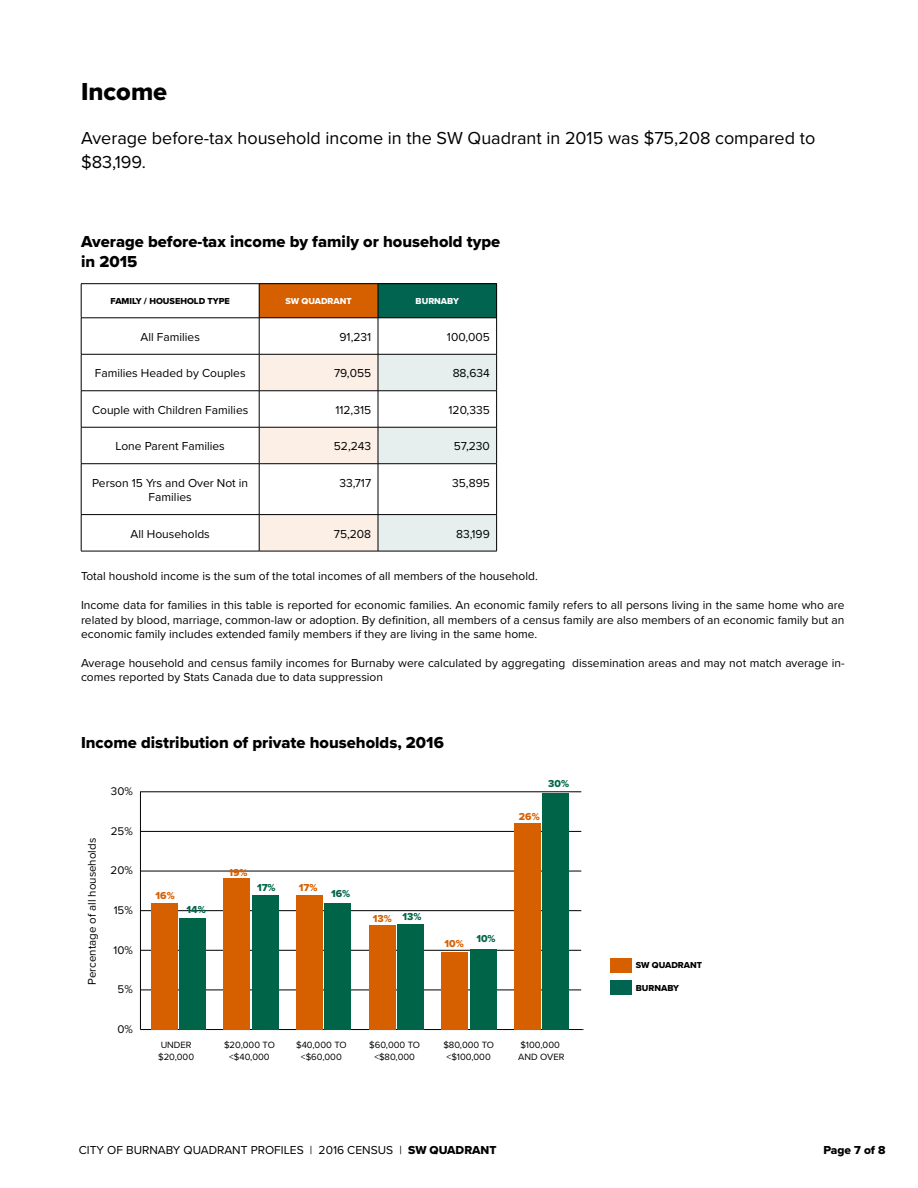
<style>
.page{position:relative;width:918px;height:1188px;background:#fff}
.page>*{position:absolute;margin:0;border:0;box-sizing:border-box;transform-origin:0 0}
.t1{font:25.5px "Proxima Nova Extrabld";color:#000}
.t2{font:18px/24px "Proxima Nova";color:#000}
.t3{font:16.5px/19.8px "Proxima Nova Extrabld";color:#000}
.t4{font:12px/14.4px "Proxima Nova";color:#000;text-align:center}
.t5{font:12px "Proxima Nova Extrabld";color:#000}
.t6{font:11.55px "Proxima Nova";color:#000}
.t7{font:10.5px "Proxima Nova Extrabld";color:#d65f00}
.t8{font:10.5px "Proxima Nova Extrabld";color:#006548}
.t9{font:9.45px/11.2px "Proxima Nova";color:#000;text-align:center}
.t10{font:9px "Proxima Nova Extrabld";color:#000}
.t11{font:9px "Proxima Nova Extrabld";color:#fff}
.s1{font-family:"Proxima Nova Extrabld"}
</style>
<div class="page">
<div style="left:259px;top:284px;width:119px;height:34px;background:#d65f00"></div>
<div style="left:378px;top:284px;width:119px;height:34px;background:#006450"></div>
<svg style="left:82px;top:355px;width:414px;height:196px"></svg>
<hr style="left:81px;top:283px;width:178px;height:1px;background:#000">
<hr style="left:81px;top:284px;width:1px;height:34px;background:#000">
<hr style="left:81px;top:318px;width:178px;height:1px;background:#000">
<hr style="left:81px;top:318px;width:1px;height:36px;background:#000">
<hr style="left:259px;top:283px;width:119px;height:1px;background:#000">
<hr style="left:259px;top:284px;width:1px;height:34px;background:#000">
<hr style="left:378px;top:283px;width:119px;height:1px;background:#000">
<hr style="left:378px;top:284px;width:1px;height:34px;background:#000">
<hr style="left:496px;top:284px;width:1px;height:34px;background:#000">
<hr style="left:259px;top:318px;width:119px;height:1px;background:#000">
<hr style="left:259px;top:318px;width:1px;height:36px;background:#000">
<hr style="left:378px;top:318px;width:119px;height:1px;background:#000">
<hr style="left:378px;top:318px;width:1px;height:36px;background:#000">
<hr style="left:496px;top:318px;width:1px;height:36px;background:#000">
<hr style="left:81px;top:354px;width:178px;height:1px;background:#000">
<hr style="left:81px;top:354px;width:1px;height:37px;background:#000">
<hr style="left:259px;top:354px;width:119px;height:1px;background:#000">
<hr style="left:259px;top:354px;width:1px;height:37px;background:#000">
<hr style="left:378px;top:354px;width:119px;height:1px;background:#000">
<hr style="left:378px;top:354px;width:1px;height:37px;background:#000">
<hr style="left:496px;top:354px;width:1px;height:37px;background:#000">
<hr style="left:81px;top:391px;width:178px;height:1px;background:#000">
<hr style="left:81px;top:391px;width:1px;height:36px;background:#000">
<hr style="left:259px;top:391px;width:119px;height:1px;background:#000">
<hr style="left:259px;top:391px;width:1px;height:36px;background:#000">
<hr style="left:378px;top:391px;width:119px;height:1px;background:#000">
<hr style="left:378px;top:391px;width:1px;height:36px;background:#000">
<hr style="left:496px;top:391px;width:1px;height:36px;background:#000">
<hr style="left:81px;top:427px;width:178px;height:1px;background:#000">
<hr style="left:81px;top:427px;width:1px;height:37px;background:#000">
<hr style="left:259px;top:427px;width:119px;height:1px;background:#000">
<hr style="left:259px;top:427px;width:1px;height:37px;background:#000">
<hr style="left:378px;top:427px;width:119px;height:1px;background:#000">
<hr style="left:378px;top:427px;width:1px;height:37px;background:#000">
<hr style="left:496px;top:427px;width:1px;height:37px;background:#000">
<hr style="left:81px;top:463px;width:178px;height:1px;background:#000">
<hr style="left:81px;top:464px;width:1px;height:50px;background:#000">
<hr style="left:259px;top:463px;width:119px;height:1px;background:#000">
<hr style="left:259px;top:464px;width:1px;height:50px;background:#000">
<hr style="left:378px;top:463px;width:119px;height:1px;background:#000">
<hr style="left:378px;top:464px;width:1px;height:50px;background:#000">
<hr style="left:496px;top:464px;width:1px;height:50px;background:#000">
<hr style="left:81px;top:514px;width:178px;height:1px;background:#000">
<hr style="left:81px;top:515px;width:1px;height:36px;background:#000">
<hr style="left:259px;top:514px;width:119px;height:1px;background:#000">
<hr style="left:259px;top:515px;width:1px;height:36px;background:#000">
<hr style="left:378px;top:514px;width:119px;height:1px;background:#000">
<hr style="left:378px;top:515px;width:1px;height:36px;background:#000">
<hr style="left:496px;top:515px;width:1px;height:36px;background:#000">
<hr style="left:81px;top:551px;width:178px;height:1px;background:#000">
<hr style="left:259px;top:551px;width:119px;height:1px;background:#000">
<hr style="left:378px;top:551px;width:119px;height:1px;background:#000">
<hr style="left:140px;top:1029px;width:442px;height:1px;background:#000">
<hr style="left:140px;top:791px;width:1px;height:239px;background:#000">
<hr style="left:140px;top:990px;width:441px;height:1px;background:#000">
<hr style="left:140px;top:950px;width:441px;height:1px;background:#000">
<hr style="left:140px;top:910px;width:441px;height:1px;background:#000">
<hr style="left:140px;top:871px;width:441px;height:1px;background:#000">
<hr style="left:140px;top:831px;width:441px;height:1px;background:#000">
<hr style="left:140px;top:792px;width:441px;height:1px;background:#000">
<div style="left:179px;top:918px;width:27px;height:112px;background:#006548"></div>
<div style="left:252px;top:895px;width:26px;height:135px;background:#006548"></div>
<div style="left:325px;top:903px;width:26px;height:127px;background:#006548"></div>
<div style="left:397px;top:924px;width:27px;height:106px;background:#006548"></div>
<div style="left:470px;top:949px;width:26px;height:81px;background:#006548"></div>
<div style="left:543px;top:793px;width:26px;height:237px;background:#006548"></div>
<div style="left:369px;top:925px;width:26px;height:105px;background:#d65f00"></div>
<div style="left:151px;top:903px;width:26px;height:127px;background:#d65f00"></div>
<div style="left:224px;top:878px;width:26px;height:152px;background:#d65f00"></div>
<div style="left:296px;top:895px;width:27px;height:135px;background:#d65f00"></div>
<div style="left:442px;top:952px;width:26px;height:78px;background:#d65f00"></div>
<div style="left:514px;top:823px;width:27px;height:207px;background:#d65f00"></div>
<div style="left:610px;top:958px;width:22px;height:14px;background:#d65f00"></div>
<div style="left:610px;top:980px;width:22px;height:14px;background:#006450"></div>
<h1 class="t1" style="left:81px;top:72px;width:88px">Income</h1>
<h2 class="t2" style="left:81px;top:125px;width:736px">Average before-tax household income in the SW Quadrant in 2015 was $75,208 compared to $83,199.</h2>
<h3 class="t3" style="left:81px;top:232px;width:421px">Average before-tax income by family or household type in 2015</h3>
<p class="t10" style="left:111px;top:295px;width:121px">FAMILY / HOUSEHOLD TYPE</p>
<p class="t11" style="left:285px;top:295px;width:68px">SW QUADRANT</p>
<p class="t11" style="left:416px;top:295px;width:45px">BURNABY</p>
<p class="t4" style="left:140px;top:329px;width:61px">All Families</p>
<p class="t4" style="left:340px;top:329px;width:33px">91,231</p>
<p class="t4" style="left:447px;top:329px;width:44px">100,005</p>
<p class="t4" style="left:95px;top:366px;width:152px">Families Headed by Couples</p>
<p class="t4" style="left:334px;top:366px;width:39px">79,055</p>
<p class="t4" style="left:453px;top:366px;width:39px">88,634</p>
<p class="t4" style="left:92px;top:402px;width:158px">Couple with Children Families</p>
<p class="t4" style="left:335px;top:402px;width:37px">112,315</p>
<p class="t4" style="left:449px;top:402px;width:43px">120,335</p>
<p class="t4" style="left:116px;top:438px;width:111px">Lone Parent Families</p>
<p class="t4" style="left:334px;top:438px;width:39px">52,243</p>
<p class="t4" style="left:454px;top:438px;width:37px">57,230</p>
<p class="t4" style="left:92px;top:475px;width:158px">Person 15 Yrs and Over Not in<br>Families</p>
<p class="t4" style="left:339px;top:475px;width:33px">33,717</p>
<p class="t4" style="left:452px;top:475px;width:39px">35,895</p>
<p class="t4" style="left:130px;top:526px;width:81px">All Households</p>
<p class="t4" style="left:334px;top:526px;width:39px">75,208</p>
<p class="t4" style="left:456px;top:526px;width:35px">83,199</p>
<p class="t4" style="left:81px;top:569px;width:458px">Total houshold income is the sum of the total incomes of all members of the household.</p>
<p class="t4" style="left:81px;top:597px;width:765px;text-align:justify">Income data for families in this table is reported for economic families. An economic family refers to all persons living in the same home who are related by blood, marriage, common-law or adoption. By definition, all members of a census family are also members of an economic family but an economic family includes extended family members if they are living in the same home.</p>
<p class="t4" style="left:81px;top:655px;width:765px;text-align:left">Average household and census family incomes for Burnaby were calculated by aggregating dissemination areas and may not match average in&shy;comes reported by Stats Canada due to data suppression</p>
<h3 class="t3" style="left:81px;top:733px;width:364px">Income distribution of private households, 2016</h3>
<p class="t6" style="left:83px;top:985px;width:148px;rotate:-90deg">Percentage of all households</p>
<p class="t6" style="left:111px;top:783px;width:23px">30%</p>
<p class="t6" style="left:111px;top:822px;width:23px">25%</p>
<p class="t6" style="left:111px;top:862px;width:24px">20%</p>
<p class="t6" style="left:114px;top:902px;width:21px">15%</p>
<p class="t6" style="left:113px;top:941px;width:21px">10%</p>
<p class="t6" style="left:118px;top:981px;width:17px">5%</p>
<p class="t6" style="left:117px;top:1020px;width:17px">0%</p>
<p class="t7" style="left:156px;top:888px;width:21px">16%</p>
<p class="t8" style="left:187px;top:901px;width:21px">14%</p>
<p class="t7" style="left:228px;top:865px;width:21px">19%</p>
<p class="t8" style="left:257px;top:880px;width:20px">17%</p>
<p class="t7" style="left:299px;top:880px;width:20px">17%</p>
<p class="t8" style="left:331px;top:886px;width:21px">16%</p>
<p class="t7" style="left:373px;top:910px;width:21px">13%</p>
<p class="t8" style="left:403px;top:908px;width:21px">13%</p>
<p class="t7" style="left:445px;top:936px;width:21px">10%</p>
<p class="t8" style="left:476px;top:930px;width:21px">10%</p>
<p class="t8" style="left:548px;top:776px;width:22px">30%</p>
<p class="t7" style="left:519px;top:809px;width:22px">26%</p>
<p class="t9" style="left:158px;top:1039px;width:38px;text-align:left">UNDER $20,000</p>
<p class="t9" style="left:224px;top:1039px;width:52px">$20,000 TO &lt;$40,000</p>
<p class="t9" style="left:296px;top:1039px;width:52px">$40,000 TO &lt;$60,000</p>
<p class="t9" style="left:369px;top:1039px;width:52px">$60,000 TO &lt;$80,000</p>
<p class="t9" style="left:443px;top:1039px;width:52px">$80,000 TO &lt;$100,000</p>
<p class="t9" style="left:518px;top:1039px;width:48px;text-align:left">$100,000<br>AND OVER</p>
<p class="t10" style="left:636px;top:959px;width:68px">SW QUADRANT</p>
<p class="t10" style="left:636px;top:981px;width:45px">BURNABY</p>
<p class="t4" style="left:79px;top:1142px;width:419px">CITY OF BURNABY QUADRANT PROFILES | 2016 CENSUS | <span class="s1">SW QUADRANT</span></p>
<p class="t5" style="left:823px;top:1141px;width:64px">Page 7 of 8</p>
</div>
